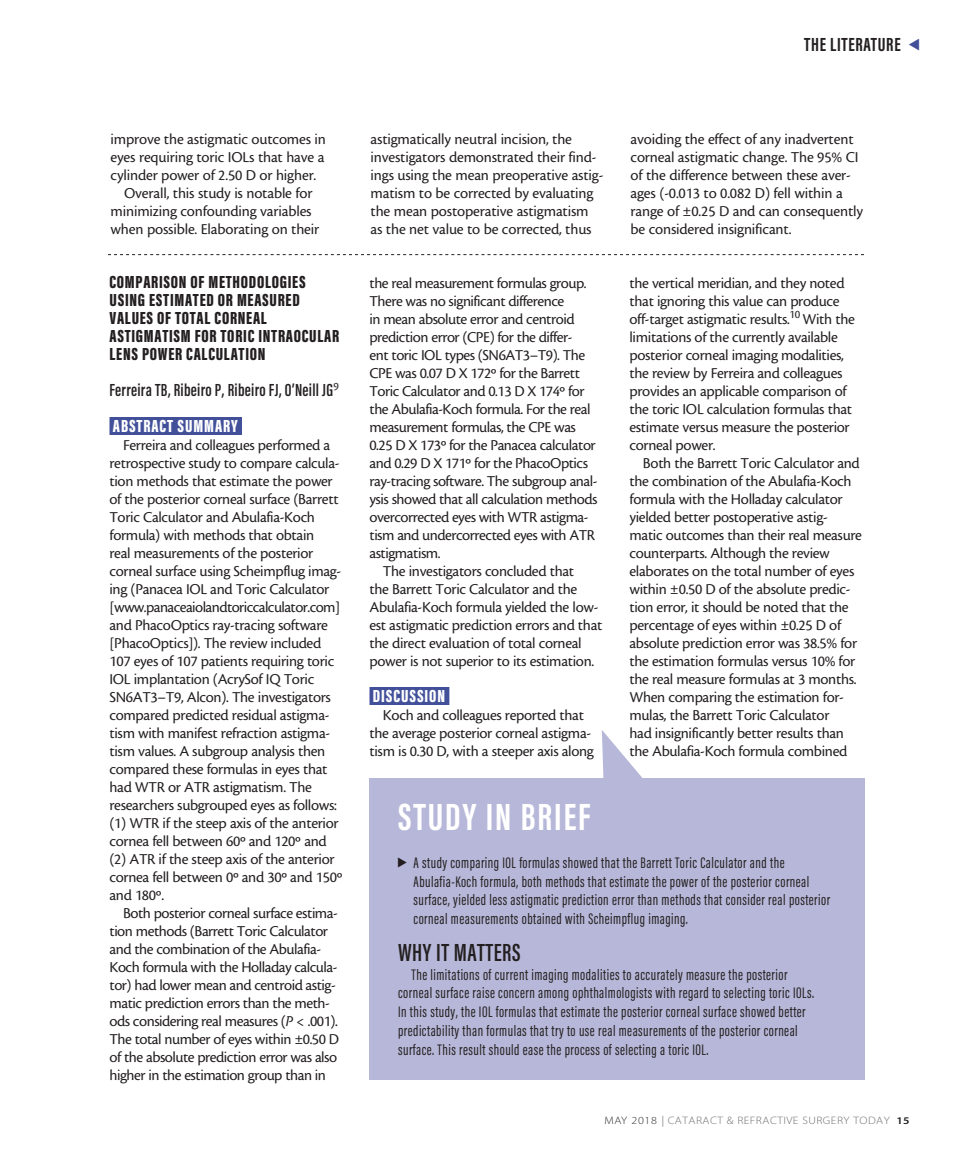
<style>
.page{position:relative;width:972px;height:1161px;background:#fff}
.page>*{position:absolute;margin:0;border:0;box-sizing:border-box;transform-origin:0 0}
.study_in_brief_heade{font:700 39px "Acumin Pro Extra Cond";letter-spacing:.05em;color:#fff}
.study_in_brief_subhe{font:600 25.5px "Acumin Pro Extra Cond";letter-spacing:.02em;color:#231f20}
.t1{font:700 19.5px "Acumin Pro Extra Cond";letter-spacing:.035em;color:#231f20}
.subhead{font:900 18px/18px "Acumin Pro Extra Cond";letter-spacing:.04em;color:#231f20}
.subhead_2{font:600 18px "Acumin Pro Extra Cond";letter-spacing:.015em;color:#231f20}
.lead-in_highlighted{font:900 18px "Acumin Pro Extra Cond";letter-spacing:.05em;color:#fff}
.body{font:15.75px/18px "Cronos MM 408 10";letter-spacing:-.02em;color:#231f20}
.study_in_brief_body{font:15.75px/18.8px "Acumin Pro Extra Cond";letter-spacing:.03em;color:#231f20}
.t2{font:10.8px "Myriad MM 215 600";letter-spacing:.04em;color:#6c6d70;scale:1.11 1}
.s1{font-family:"Cronos MM It 408 10"}
.s2{color:#312f30}
.s3{font-family:"Myriad MM 400 600";color:#939598}
.s4{font-family:"Myriad MM 565 600";font-size:10.2px;color:#231f20}
</style>
<div class="page">
<div style="left:110px;top:417px;width:132px;height:18px;background:#42509a"></div>
<div style="left:369px;top:687px;width:80px;height:18px;background:#42509a"></div>
<svg style="left:108px;top:254px;width:756px;height:1px"></svg>
<div style="left:369px;top:778px;width:496px;height:302px;background:#b7b8d9"></div>
<svg style="left:602px;top:730px;width:67px;height:80px"></svg>
<svg style="left:398px;top:857px;width:9px;height:10px"></svg>
<p class="t1" style="left:804px;top:32px;width:98px">THE LITERATURE</p>
<p class="body" style="left:111px;top:130px;width:217px;text-align:justify">improve the astigmatic outcomes in eyes requiring toric IOLs that have a cylinder power of 2.50 D or higher.</p>
<p class="body" style="left:111px;top:184px;width:210px;text-align:center">Overall, this study is notable for minimizing confounding variables when possible. Elaborating on their</p>
<p class="subhead" style="left:110px;top:273px;width:231px">COMPARISON OF METHODOLOGIES<br>USING ESTIMATED OR MEASURED<br>VALUES OF TOTAL CORNEAL<br>ASTIGMATISM FOR TORIC INTRAOCULAR<br>LENS POWER CALCULATION</p>
<p class="subhead_2" style="left:110px;top:379px;width:231px">Ferreira TB, Ribeiro P, Ribeiro FJ, O’Neill JG<sup>9</sup></p>
<p class="lead-in_highlighted" style="left:113px;top:415px;width:126px">ABSTRACT SUMMARY</p>
<p class="body" style="left:110px;top:436px;width:234px;text-indent:14px">Ferreira and colleagues performed a retrospective study to compare calcula&shy;tion methods that estimate the power of the posterior corneal surface (Barrett Toric Calculator and Abulafia-Koch formula) with methods that obtain<br>real measurements of the posterior corneal surface using Scheimpflug imag&shy;ing (Panacea IOL and Toric Calculator [www.panaceaiolandtoriccalculator.com] and PhacoOptics ray-tracing software [PhacoOptics]). The review included 107 eyes of 107 patients requiring toric IOL implantation (AcrySof IQ Toric SN6AT3–T9, Alcon). The investigators compared predicted residual astigma&shy;tism with manifest refraction astigma&shy;tism values. A subgroup analysis then compared these formulas in eyes that had WTR or ATR astigmatism. The researchers subgrouped eyes as follows: (1) WTR if the steep axis of the anterior cornea fell between 60º and 120º and (2) ATR if the steep axis of the anterior cornea fell between 0º and 30º and 150º and 180º.</p>
<p class="body" style="left:110px;top:904px;width:231px;text-indent:14px">Both posterior corneal surface estima&shy;tion methods (Barrett Toric Calculator and the combination of the Abulafia-Koch formula with the Holladay calcula&shy;tor) had lower mean and centroid astig&shy;matic prediction errors than the meth&shy;ods considering real measures (<span class="s1">P</span> &lt; .001).<br>The total number of eyes within ±0.50 D of the absolute prediction error was also higher in the estimation group than in</p>
<p class="body" style="left:371px;top:130px;width:235px">astigmatically neutral incision, the investigators demonstrated their find&shy;ings using the mean preoperative astig&shy;matism to be corrected by evaluating the mean postoperative astigmatism as the net value to be corrected, thus</p>
<p class="body" style="left:631px;top:130px;width:234px">avoiding the effect of any inadvertent corneal astigmatic change. The 95% CI of the difference between these aver&shy;ages (-0.013 to 0.082 D) fell within a range of ±0.25 D and can consequently be considered insignificant.</p>
<p class="body" style="left:369px;top:274px;width:230px">the real measurement formulas group.<br>There was no significant difference<br>in mean absolute error and centroid prediction error (CPE) for the differ-<br>ent toric IOL types (SN6AT3–T9). The CPE was 0.07 D X 172º for the Barrett Toric Calculator and 0.13 D X 174º for the Abulafia-Koch formula. For the real measurement formulas, the CPE was 0.25 D X 173º for the Panacea calculator and 0.29 D X 171º for the PhacoOptics ray-tracing software. The subgroup anal&shy;ysis showed that all calculation methods overcorrected eyes with WTR astigma&shy;tism and undercorrected eyes with ATR astigmatism.</p>
<p class="body" style="left:369px;top:562px;width:234px;text-indent:14px">The investigators concluded that<br>the Barrett Toric Calculator and the Abulafia-Koch formula yielded the low&shy;est astigmatic prediction errors and that the direct evaluation of total corneal power is not superior to its estimation.</p>
<p class="lead-in_highlighted" style="left:373px;top:685px;width:74px">DISCUSSION</p>
<p class="body" style="left:369px;top:706px;width:226px;text-align:center">Koch and colleagues reported that the average posterior corneal astigma&shy;tism is 0.30 D, with a steeper axis along</p>
<p class="body" style="left:629px;top:274px;width:227px">the vertical meridian, and they noted that ignoring this value can produce off-target astigmatic results.<sup>10</sup> With the limitations of the currently available posterior corneal imaging modalities, the review by Ferreira and colleagues provides an applicable comparison of the toric IOL calculation formulas that estimate versus measure the posterior corneal power.</p>
<p class="body" style="left:629px;top:454px;width:234px;text-indent:14px">Both the Barrett Toric Calculator and the combination of the Abulafia-Koch formula with the Holladay calculator yielded better postoperative astig&shy;matic outcomes than their real measure counterparts. Although the review elaborates on the total number of eyes within ±0.50 D of the absolute predic&shy;tion error, it should be noted that the percentage of eyes within ±0.25 D of absolute prediction error was 38.5% for the estimation formulas versus 10% for the real measure formulas at 3 months.<br>When comparing the estimation for&shy;mulas, the Barrett Toric Calculator<br>had insignificantly better results than the Abulafia-Koch formula combined</p>
<p class="study_in_brief_heade" style="left:398px;top:793px;width:194px">STUDY IN BRIEF</p>
<p class="study_in_brief_body" style="left:414px;top:853px;width:418px">A study comparing IOL formulas showed that the Barrett Toric Calculator and the Abulafia-Koch formula, both methods that estimate the power of the posterior corneal surface, yielded less astigmatic prediction error than methods that consider real posterior corneal measurements obtained with Scheimpflug imaging.</p>
<p class="study_in_brief_subhe" style="left:398px;top:937px;width:124px">WHY IT MATTERS</p>
<p class="study_in_brief_body" style="left:398px;top:965px;width:417px;text-indent:14px">The limitations of current imaging modalities to accurately measure the posterior corneal surface raise concern among ophthalmologists with regard to selecting toric IOLs.<br>In this study, the IOL formulas that estimate the posterior corneal surface showed better predictability than formulas that try to use real measurements of the posterior corneal surface. This result should ease the process of selecting a toric IOL.</p>
<p class="t2" style="left:604px;top:1115px;width:277px"><span class="s2">MAY 2018</span> <span class="s3">|</span> CATARACT &amp; REFRACTIVE SURGERY TODAY <span class="s4">15</span></p>
</div>
